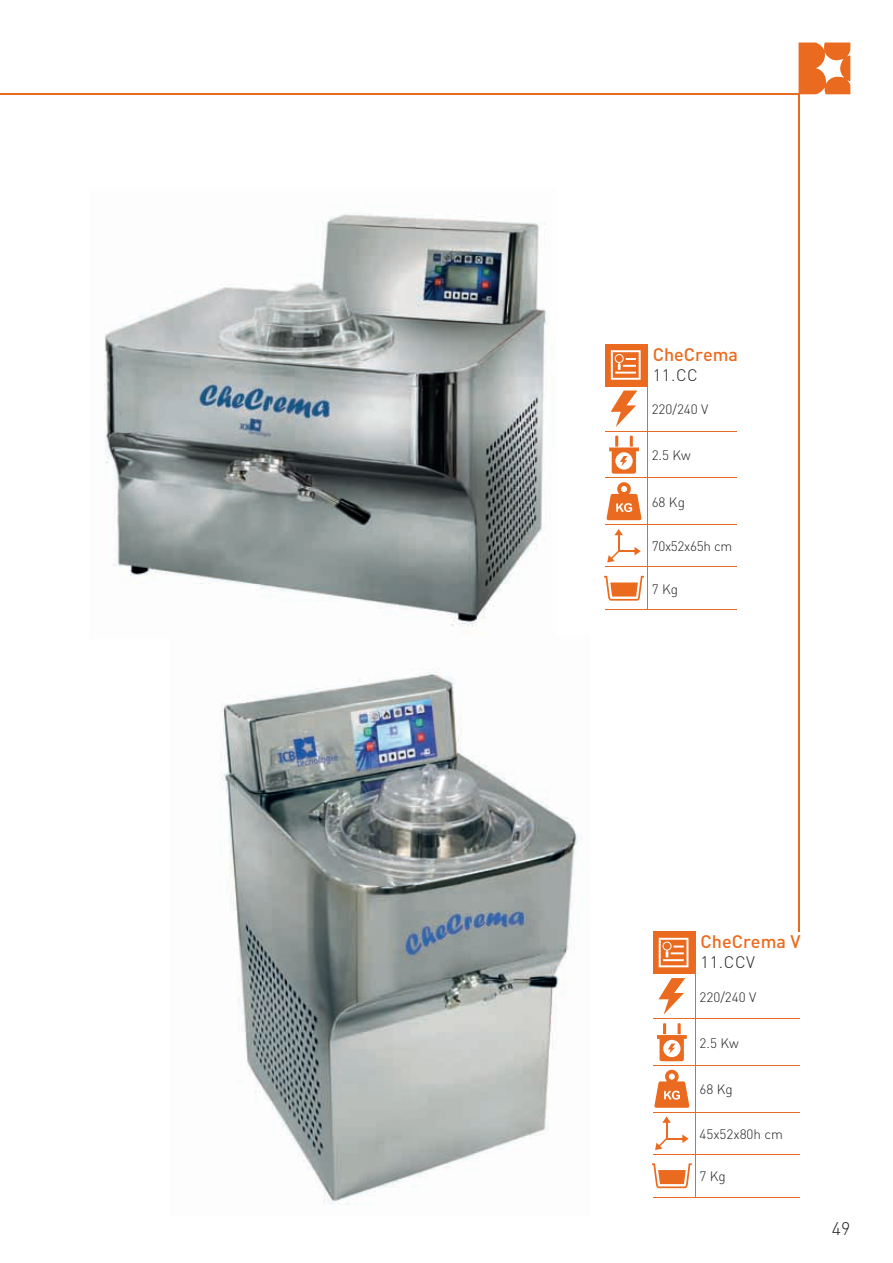
<style>
.page{position:relative;width:893px;height:1263px;background:#fff}
.page>*{position:absolute;margin:0;border:0;box-sizing:border-box;transform-origin:0 0}
.t1{font:500 18px "DIN";color:#ea6b1f}
.t2{font:300 18px "DIN";color:#231f20}
.t3{font:300 16.5px "DIN";letter-spacing:.04em;color:#231f20}
.t4{font:300 13.5px "DIN";color:#231f20}
.t5{font:300 13.5px "DIN";letter-spacing:-.02em;color:#231f20}
</style>
<div class="page">
<img style="left:104px;top:214px;width:443px;height:421px">
<img style="left:220px;top:669px;width:359px;height:536px">
<div style="left:653px;top:931px;width:42px;height:43px;background:#ea6b1f"></div>
<hr style="left:653px;top:1018px;width:42px;height:1px;background:#ea6b1f">
<hr style="left:695px;top:1018px;width:105px;height:1px;background:#ea6b1f">
<hr style="left:653px;top:1065px;width:42px;height:1px;background:#ea6b1f">
<hr style="left:695px;top:1065px;width:105px;height:1px;background:#ea6b1f">
<hr style="left:653px;top:1111px;width:42px;height:1px;background:#ea6b1f">
<hr style="left:695px;top:1111px;width:105px;height:1px;background:#ea6b1f">
<hr style="left:653px;top:1154px;width:42px;height:1px;background:#ea6b1f">
<hr style="left:695px;top:1154px;width:105px;height:1px;background:#ea6b1f">
<hr style="left:695px;top:931px;width:1px;height:43px;background:#ea6b1f">
<hr style="left:695px;top:974px;width:1px;height:44px;background:#ea6b1f">
<hr style="left:695px;top:1019px;width:1px;height:46px;background:#ea6b1f">
<hr style="left:695px;top:1066px;width:1px;height:45px;background:#ea6b1f">
<hr style="left:695px;top:1112px;width:1px;height:42px;background:#ea6b1f">
<hr style="left:695px;top:1155px;width:1px;height:42px;background:#ea6b1f">
<hr style="left:653px;top:1197px;width:42px;height:1px;background:#ea6b1f">
<hr style="left:695px;top:1197px;width:105px;height:1px;background:#ea6b1f">
<svg style="left:659px;top:938px;width:29px;height:29px"></svg>
<svg style="left:658px;top:978px;width:27px;height:37px"></svg>
<svg style="left:657px;top:1023px;width:30px;height:38px"></svg>
<svg style="left:654px;top:1070px;width:35px;height:38px"></svg>
<svg style="left:655px;top:1116px;width:34px;height:34px"></svg>
<svg style="left:652px;top:1163px;width:40px;height:25px"></svg>
<div style="left:605px;top:344px;width:42px;height:42px;background:#ea6b1f"></div>
<hr style="left:605px;top:431px;width:42px;height:1px;background:#ea6b1f">
<hr style="left:647px;top:431px;width:90px;height:1px;background:#ea6b1f">
<hr style="left:605px;top:478px;width:42px;height:1px;background:#ea6b1f">
<hr style="left:647px;top:478px;width:90px;height:1px;background:#ea6b1f">
<hr style="left:605px;top:524px;width:42px;height:1px;background:#ea6b1f">
<hr style="left:647px;top:524px;width:90px;height:1px;background:#ea6b1f">
<hr style="left:605px;top:567px;width:42px;height:1px;background:#ea6b1f">
<hr style="left:647px;top:567px;width:90px;height:1px;background:#ea6b1f">
<hr style="left:647px;top:344px;width:1px;height:42px;background:#ea6b1f">
<hr style="left:647px;top:386px;width:1px;height:45px;background:#ea6b1f">
<hr style="left:647px;top:432px;width:1px;height:46px;background:#ea6b1f">
<hr style="left:647px;top:478px;width:1px;height:46px;background:#ea6b1f">
<hr style="left:647px;top:525px;width:1px;height:42px;background:#ea6b1f">
<hr style="left:647px;top:567px;width:1px;height:42px;background:#ea6b1f">
<hr style="left:605px;top:609px;width:42px;height:1px;background:#ea6b1f">
<hr style="left:647px;top:609px;width:90px;height:1px;background:#ea6b1f">
<svg style="left:611px;top:350px;width:30px;height:30px"></svg>
<svg style="left:611px;top:390px;width:26px;height:37px"></svg>
<svg style="left:609px;top:436px;width:30px;height:38px"></svg>
<svg style="left:606px;top:482px;width:35px;height:38px"></svg>
<svg style="left:634px;top:547px;width:7px;height:8px"></svg>
<hr style="left:618px;top:550px;width:21px;height:2px;background:#ea6b1f">
<svg style="left:607px;top:529px;width:16px;height:33px"></svg>
<svg style="left:604px;top:576px;width:40px;height:25px"></svg>
<hr style="left:799px;top:93px;width:1px;height:838px;background:#ea6b1f">
<svg style="left:799px;top:43px;width:51px;height:51px"></svg>
<hr style="left:0;top:93px;width:799px;height:1px;background:#ea6b1f">
<h1 class="t1" style="left:653px;top:343px;width:87px">checrema</h1>
<p class="t3" style="left:653px;top:364px;width:47px">11.CC</p>
<p class="t4" style="left:652px;top:401px;width:58px">220/240 V</p>
<p class="t4" style="left:652px;top:447px;width:41px">2.5 Kw</p>
<p class="t4" style="left:652px;top:493px;width:35px">68 Kg</p>
<p class="t5" style="left:652px;top:538px;width:82px">70x52x65h cm</p>
<p class="t4" style="left:652px;top:580px;width:28px">7 Kg</p>
<h1 class="t1" style="left:701px;top:930px;width:101px">checrema V</h1>
<p class="t3" style="left:701px;top:952px;width:56px">11.CCV</p>
<p class="t4" style="left:699px;top:989px;width:58px">220/240 V</p>
<p class="t4" style="left:699px;top:1034px;width:41px">2.5 Kw</p>
<p class="t4" style="left:699px;top:1081px;width:35px">68 Kg</p>
<p class="t4" style="left:699px;top:1125px;width:85px">45x52x80h cm</p>
<p class="t4" style="left:699px;top:1168px;width:28px">7 Kg</p>
<h1 class="t2" style="left:832px;top:1217px;width:20px">49</h1>
</div>
